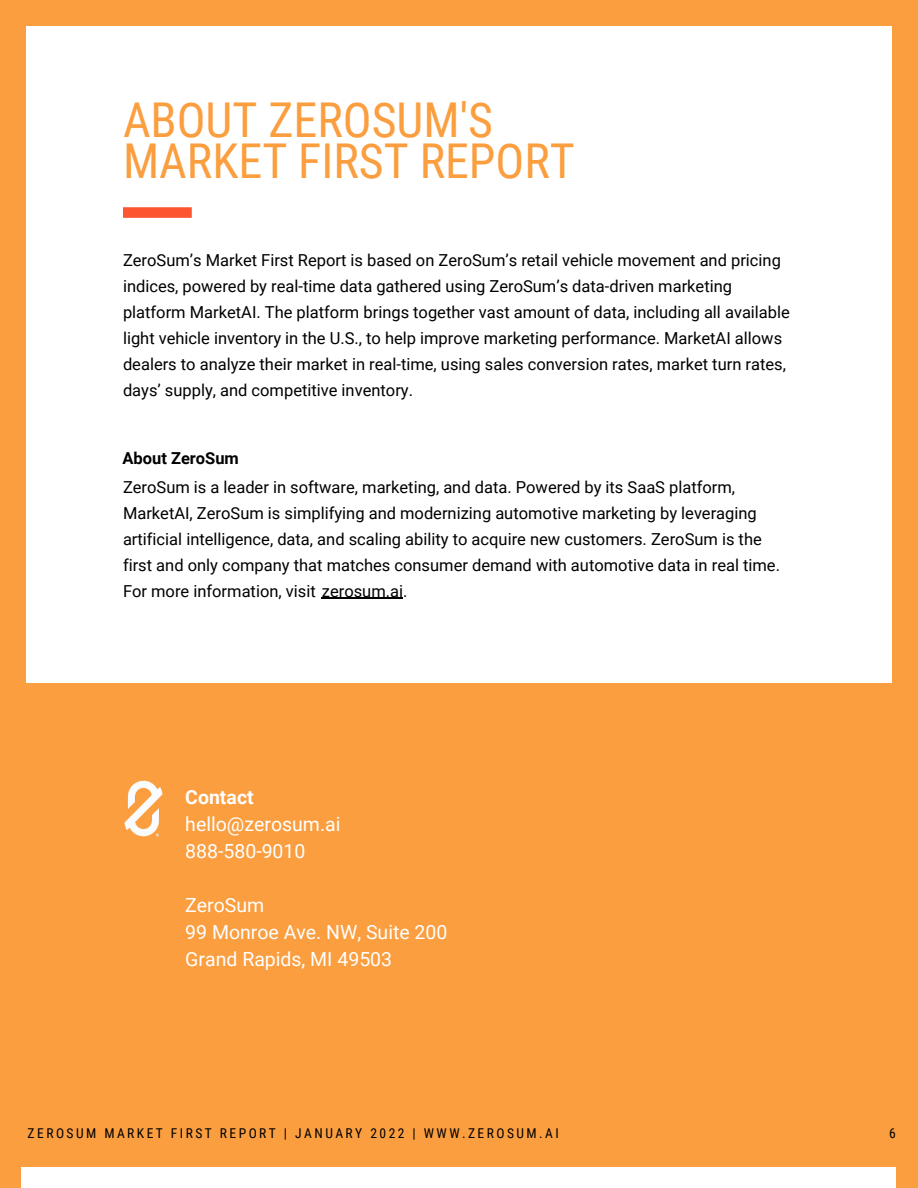
<style>
.page{position:relative;width:918px;height:1188px;background:#fb9e3f}
.page>*{position:absolute;margin:0;border:0;box-sizing:border-box;transform-origin:0 0}
.t1{font:48px "Roboto Condensed";color:#fb9e3f}
.t2{font:19.5px "Roboto";color:#fff}
.t3{font:700 19.5px "Roboto";color:#fff}
.t4{font:16.5px/25.8px "Roboto";color:#000}
.t5{font:700 16.5px "Roboto";color:#000}
.t6{font:13.5px "Roboto Condensed";letter-spacing:.18em;color:#000}
</style>
<div class="page">
<div style="left:27px;top:26px;width:865px;height:657px;background:#fff"></div>
<div style="left:123px;top:207px;width:69px;height:11px;background:#fd5530"></div>
<hr style="left:322px;top:598px;width:81px;height:1px;background:#000">
<img style="left:124px;top:780px;width:39px;height:57px">
<div style="left:21px;top:1167px;width:875px;height:21px;background:#fff"></div>
<p class="t1" style="left:123px;top:93px;width:372px">ABOUT ZEROSUM'S</p>
<p class="t1" style="left:123px;top:133px;width:453px">MARKET FIRST REPORT</p>
<p class="t4" style="left:123px;top:248px;width:668px">ZeroSum’s Market First Report is based on ZeroSum’s retail vehicle movement and pricing indices, powered by real-time data gathered using ZeroSum’s data-driven marketing platform MarketAI. The platform brings together vast amount of data, including all available light vehicle inventory in the U.S., to help improve marketing performance. MarketAI allows dealers to analyze their market in real-time, using sales conversion rates, market turn rates, days’ supply, and competitive inventory.</p>
<p class="t5" style="left:122px;top:449px;width:118px">About ZeroSum</p>
<p class="t4" style="left:123px;top:474px;width:659px">ZeroSum is a leader in software, marketing, and data. Powered by its SaaS platform, MarketAI, ZeroSum is simplifying and modernizing automotive marketing by leveraging artificial intelligence, data, and scaling ability to acquire new customers. ZeroSum is the first and only company that matches consumer demand with automotive data in real time.<br>For more information, visit zerosum.ai.</p>
<p class="t3" style="left:185px;top:786px;width:70px">Contact</p>
<p class="t2" style="left:185px;top:813px;width:157px">hello@zerosum.ai</p>
<p class="t2" style="left:185px;top:840px;width:122px">888-580-9010</p>
<p class="t2" style="left:185px;top:894px;width:81px">ZeroSum</p>
<p class="t2" style="left:185px;top:921px;width:264px">99 Monroe Ave. NW, Suite 200</p>
<p class="t2" style="left:185px;top:948px;width:208px">Grand Rapids, MI 49503</p>
<p class="t6" style="left:28px;top:1125px;width:533px">ZEROSUM MARKET FIRST REPORT | JANUARY 2022 | WWW.ZEROSUM.AI</p>
<p class="t6" style="left:889px;top:1125px;width:8px">6</p>
</div>
